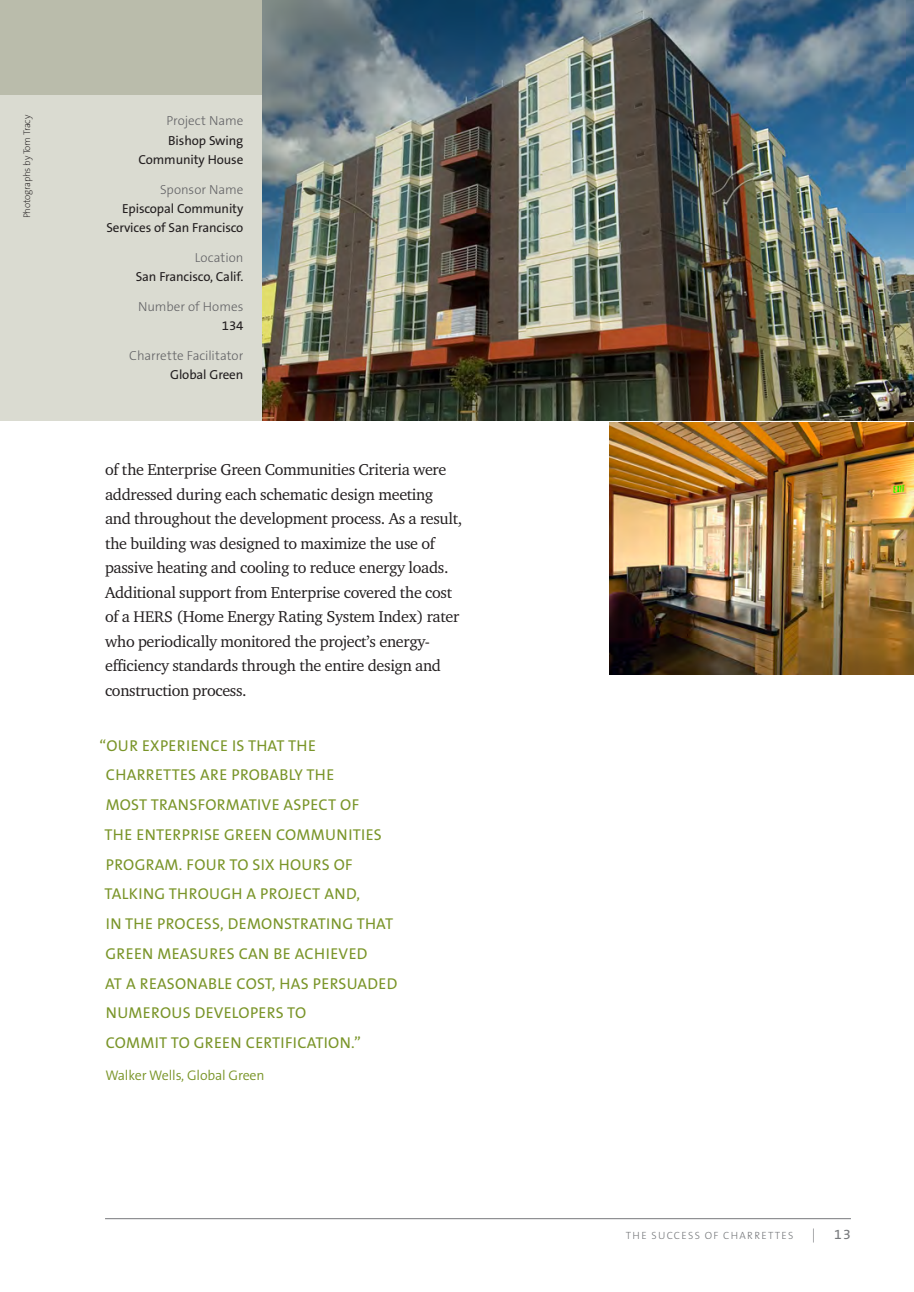
<style>
.page{position:relative;width:914px;height:1292px;background:#fff}
.page>*{position:absolute;margin:0;border:0;box-sizing:border-box;transform-origin:0 0}
.Text{font:16.1px/24.5px "Charter ITC";letter-spacing:-.02em;color:#231f20}
.Project_callout{font:15.75px/29.8px "The Sans B5 Plain";letter-spacing:.02em;color:#7a9529}
.Project_callout_byli{font:300 14px "The Sans B4";letter-spacing:-.01em;color:#7a9529}
.t1{font:14px "The Sans B5 Plain";color:#76787b}
.t2{font:300 14px "The Sans B3";color:#76787b}
.Project_name{font:13.12px/19.2px "The Sans B5 Plain";letter-spacing:-.01em;color:#231f20;text-align:right}
.Project_name-2{font:300 13.12px/19.2px "The Sans B3";color:#636366;text-align:right}
.t3{font:300 10.5px "The Sans B3";letter-spacing:.12em;color:#76787b}
.Text-2{font:200 9.62px "The Sans B2";letter-spacing:-.02em;color:#231f20}
.s1{font-family:"The Sans B3";font-weight:300;color:#636366}
.s2{font-family:"The Sans B5 Plain";font-weight:400;color:#231f20}
.s3{font-size:15.75px}
</style>
<div class="page">
<hr style="left:105px;top:1218px;width:745px;height:1px;background:#76787b">
<div style="left:0;top:0;width:262px;height:420px;background:#dadbd1"></div>
<div style="left:0;top:0;width:262px;height:94px;background:#babcab"></div>
<img style="left:262px;top:0;width:652px;height:420px">
<img style="left:609px;top:423px;width:305px;height:252px">
<p class="Text-2" style="left:22px;top:218px;width:105px;rotate:-90deg">Photographs by Tom Tracy</p>
<p class="Project_name" style="left:139px;top:112px;width:106px"><span class="s1">Project Name<br></span>Bishop Swing<br>Community House</p>
<p class="Project_name" style="left:106px;top:180px;width:138px"><span class="s1">Sponsor Name<br></span>Episcopal Community<br>Services of San Francisco</p>
<p class="Project_name" style="left:136px;top:248px;width:109px"><span class="s1">Location<br></span>San Francisco, Calif.</p>
<p class="Project_name-2" style="left:138px;top:297px;width:107px">Number of Homes<br><span class="s2">134</span></p>
<p class="Project_name-2" style="left:129px;top:346px;width:115px">Charrette Facilitator<br><span class="s2">Global Green</span></p>
<p class="Text" style="left:105px;top:457px;width:359px">of the Enterprise Green Communities Criteria were addressed during each schematic design meeting and throughout the development process. As a result, the building was designed to maximize the use of passive heating and cooling to reduce energy loads.<br>Additional support from Enterprise covered the cost of a <span class="s3">HERS</span> (Home Energy Rating System Index) rater who periodically monitored the project’s energy&shy;efficiency standards through the entire design and construction process.</p>
<p class="Project_callout" style="left:105px;top:731px;width:294px;text-indent:-5px">“OUR EXPERIENCE IS THAT THE<br>CHARRETTES ARE PROBABLY THE<br>MOST TRANSFORMATIVE ASPECT OF<br>THE ENTERPRISE GREEN COMMUNITIES<br>PROGRAM. FOUR TO SIX HOURS OF<br>TALKING THROUGH A PROJECT AND,<br>IN THE PROCESS, DEMONSTRATING THAT<br>GREEN MEASURES CAN BE ACHIEVED<br>AT A REASONABLE COST, HAS PERSUADED<br>NUMEROUS DEVELOPERS TO<br>COMMIT TO GREEN CERTIFICATION.”</p>
<p class="Project_callout_byli" style="left:105px;top:1067px;width:161px">Walker Wells, Global Green</p>
<p class="t3" style="left:625px;top:1230px;width:169px">THE SUCCESS OF CHARRETTES</p>
<p class="t2" style="left:811px;top:1227px;width:5px">|</p>
<p class="t1" style="left:834px;top:1227px;width:18px">13</p>
</div>
